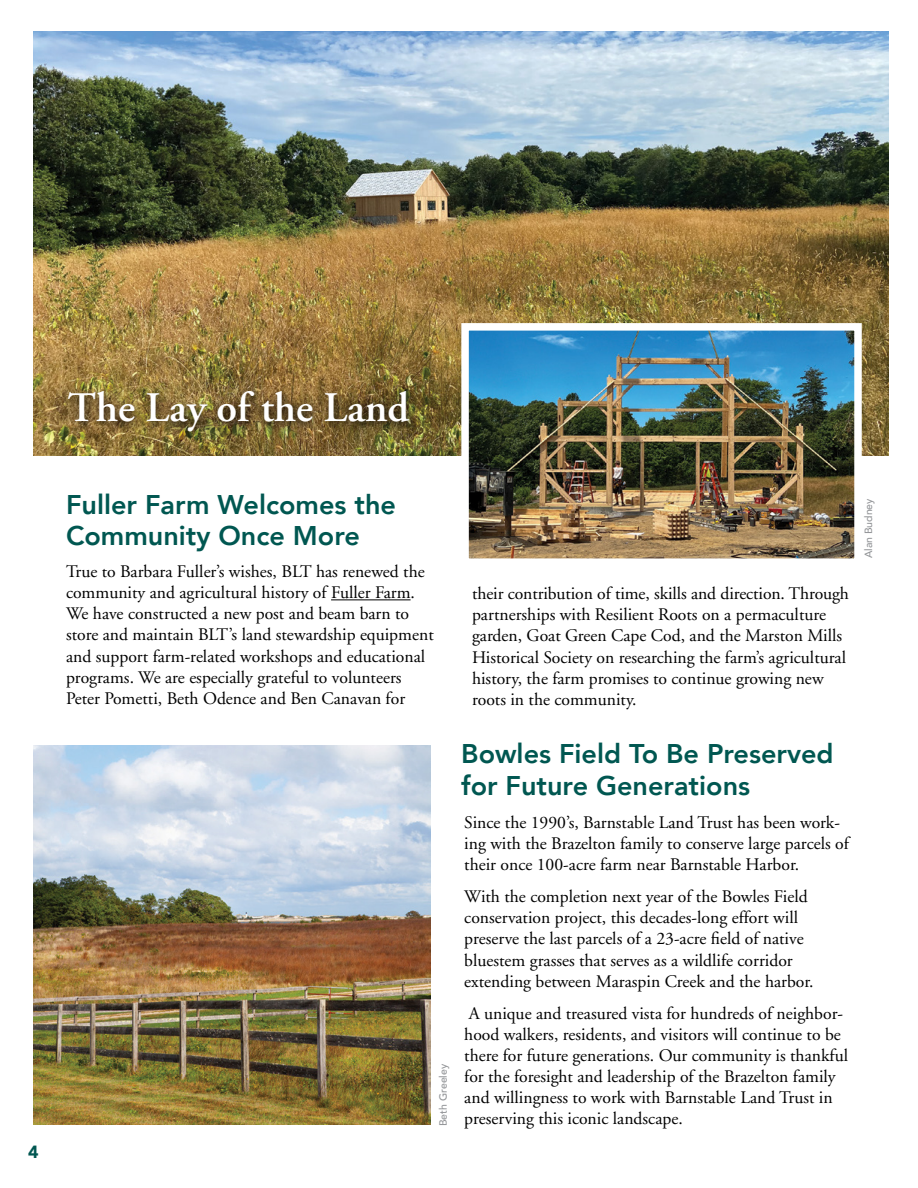
<style>
.page{position:relative;width:918px;height:1188px;background:#fff}
.page>*{position:absolute;margin:0;border:0;box-sizing:border-box;transform-origin:0 0}
.t1{font:600 42px "Adobe Garamond";color:#fff}
.t2{font:800 27px/31.5px "Avenir";color:#005751}
.t3{font:17.7px/21.1px "Adobe Garamond";color:#000}
.t4{font:900 17.7px "Avenir";color:#005751}
.t5{font:500 10.5px "Avenir";color:#939598}
</style>
<div class="page">
<hr style="left:331px;top:599px;width:80px;height:1px;background:#000">
<img style="left:34px;top:31px;width:855px;height:425px">
<img style="left:34px;top:745px;width:397px;height:380px">
<div style="left:63px;top:385px;width:355px;height:57px;background:#000;opacity:.75"></div>
<img style="left:458px;top:319px;width:408px;height:240px">
<p class="t4" style="left:28px;top:1137px;width:12px">4</p>
<h1 class="t1" style="left:68px;top:385px;width:343px">The Lay of the Land</h1>
<h2 class="t2" style="left:66px;top:489px;width:332px">Fuller Farm Welcomes the<br>Community Once More</h2>
<p class="t3" style="left:66px;top:561px;width:369px">True to Barbara Fuller’s wishes, BLT has renewed the community and agricultural history of Fuller Farm.<br>We have constructed a new post and beam barn to store and maintain BLT’s land stewardship equipment and support farm-related workshops and educational programs. We are especially grateful to volunteers Peter Pometti, Beth Odence and Ben Canavan for</p>
<p class="t3" style="left:472px;top:583px;width:378px">their contribution of time, skills and direction. Through partnerships with Resilient Roots on a permaculture garden, Goat Green Cape Cod, and the Marston Mills Historical Society on researching the farm’s agricultural history, the farm promises to continue growing new roots in the community.</p>
<p class="t5" style="left:434px;top:1126px;width:64px;rotate:-90deg">Beth Greeley</p>
<h2 class="t2" style="left:461px;top:738px;width:374px">Bowles Field To Be Preserved for Future Generations</h2>
<p class="t3" style="left:464px;top:812px;width:386px">Since the 1990’s, Barnstable Land Trust has been work&shy;ing with the Brazelton family to conserve large parcels of their once 100-acre farm near Barnstable Harbor.</p>
<p class="t3" style="left:464px;top:886px;width:351px">With the completion next year of the Bowles Field conservation project, this decades-long effort will preserve the last parcels of a 23-acre field of native bluestem grasses that serves as a wildlife corridor extending between Maraspin Creek and the harbor.</p>
<p class="t3" style="left:464px;top:1003px;width:385px">A unique and treasured vista for hundreds of neighbor&shy;hood walkers, residents, and visitors will continue to be there for future generations. Our community is thankful for the foresight and leadership of the Brazelton family and willingness to work with Barnstable Land Trust in preserving this iconic landscape.</p>
<p class="t5" style="left:860px;top:558px;width:61px;rotate:-90deg">Alan Budney</p>
</div>
